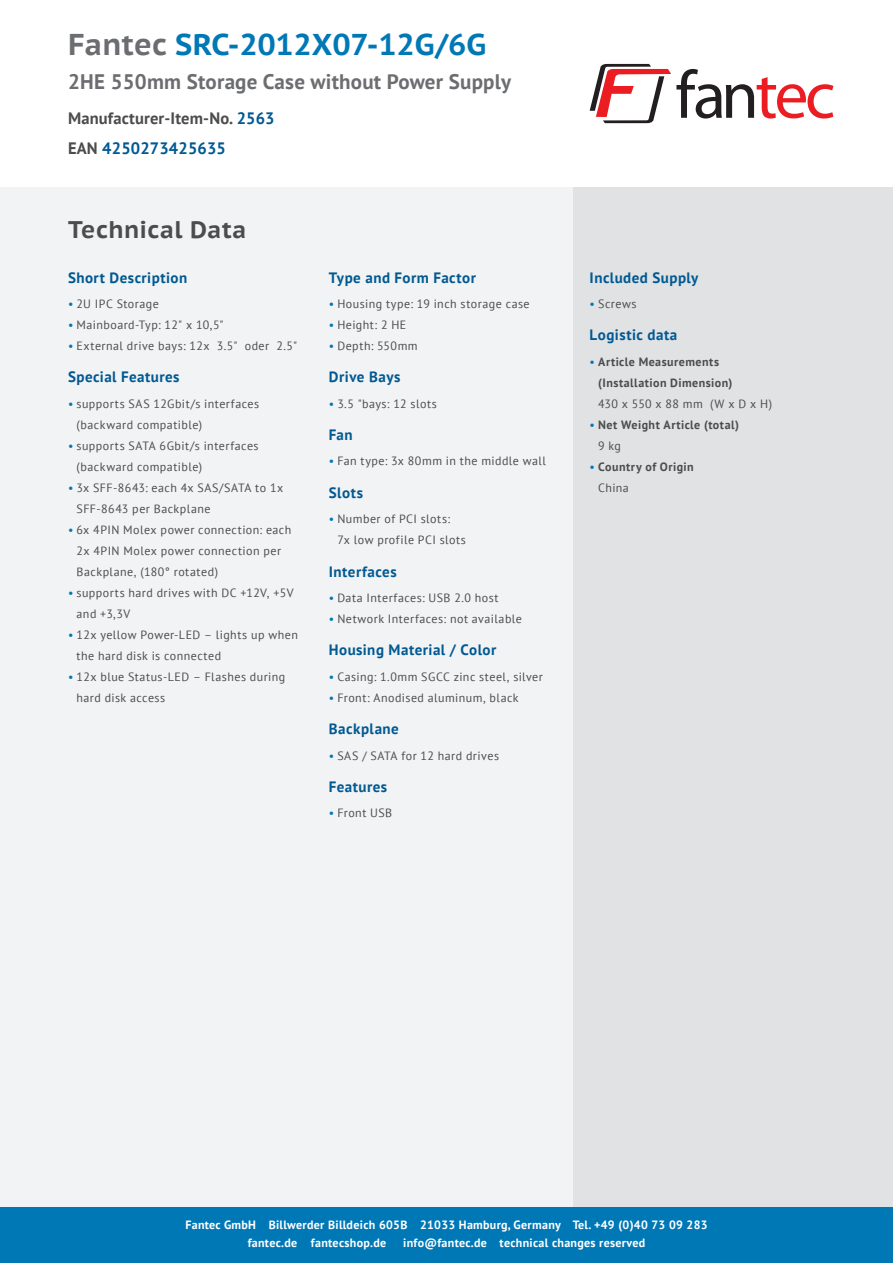
<style>
.page{position:relative;width:893px;height:1263px;background:#fff}
.page>*{position:absolute;margin:0;border:0;box-sizing:border-box;transform-origin:0 0}
.t1{font:700 30px "PT Sans Caption";letter-spacing:.01em;color:#0078b6}
.t2{font:700 24px "PT Sans Caption";letter-spacing:.02em;color:#4b4c4d}
.t3{font:700 21px "PT Sans";letter-spacing:.01em;color:#6c6d70}
.t4{font:700 16.5px/30px "PT Sans";letter-spacing:.01em;color:#4b4c4d}
.Kurzbeschreibung___D{font:700 15px "PT Sans";letter-spacing:.03em;color:#005992}
.t5{font:12px/21px "PT Sans";letter-spacing:.04em;color:#4b4c4d}
.t6{font:700 12px/18px "PT Sans";letter-spacing:.025em;color:#fff}
.t7{font:700 12px/21px "PT Sans";letter-spacing:.04em;color:#4b4c4d}
.s1{color:#6c6d70}
.s2{color:#005992}
.s3{color:#0078b6}
.s4{font-weight:400;color:#0078b6}
.s5{font-weight:400}
</style>
<div class="page">
<div style="left:573px;top:187px;width:320px;height:1076px;background:#e1e2e4"></div>
<div style="left:0;top:187px;width:573px;height:1076px;background:#f2f3f4"></div>
<div style="left:0;top:1208px;width:893px;height:55px;background:#0078b6"></div>
<svg style="left:590px;top:64px;width:243px;height:59px"></svg>
<h1 class="t1" style="left:68px;top:25px;width:420px"><span class="s1">Fantec</span> SRC-2012X07-12G/6G</h1>
<h3 class="t3" style="left:68px;top:68px;width:445px">2HE 550mm Storage Case without Power Supply</h3>
<h3 class="t4" style="left:68px;top:102px;width:208px">Manufacturer-Item-No. <span class="s2">2563<br></span>EAN <span class="s2">4250273425635</span></h3>
<h2 class="t2" style="left:68px;top:214px;width:180px">Technical Data</h2>
<p class="Kurzbeschreibung___D" style="left:68px;top:267px;width:121px">Short Description</p>
<p class="t5" style="left:68px;top:293px;width:92px"><span class="s3">•</span> 2U IPC Storage</p>
<p class="t5" style="left:68px;top:314px;width:157px"><span class="s3">•</span> Mainboard-Typ: 12" x 10,5"</p>
<p class="t5" style="left:68px;top:335px;width:231px"><span class="s3">•</span> External drive bays: 12x 3.5" oder 2.5"</p>
<p class="Kurzbeschreibung___D" style="left:68px;top:367px;width:113px">Special Features</p>
<p class="t5" style="left:77px;top:393px;width:184px;text-indent:-9px"><span class="s3">•</span> supports SAS 12Gbit/s interfaces (backward compatible)</p>
<p class="t5" style="left:77px;top:435px;width:184px;text-indent:-9px"><span class="s3">•</span> supports SATA 6Gbit/s interfaces (backward compatible)</p>
<p class="t5" style="left:77px;top:477px;width:208px;text-indent:-9px"><span class="s3">•</span> 3x SFF-8643: each 4x SAS/SATA to 1x<br>SFF-8643 per Backplane</p>
<p class="t5" style="left:77px;top:519px;width:216px;text-indent:-9px"><span class="s3">•</span> 6x 4PIN Molex power connection: each<br>2x 4PIN Molex power connection per<br>Backplane, (180° rotated)</p>
<p class="t5" style="left:77px;top:582px;width:219px;text-indent:-9px"><span class="s3">•</span> supports hard drives with DC +12V, +5V and +3,3V</p>
<p class="t5" style="left:77px;top:624px;width:223px;text-indent:-9px"><span class="s3">•</span> 12x yellow Power-LED – lights up when the hard disk is connected</p>
<p class="t5" style="left:77px;top:666px;width:210px;text-indent:-9px"><span class="s3">•</span> 12x blue Status-LED – Flashes during hard disk access</p>
<p class="Kurzbeschreibung___D" style="left:329px;top:267px;width:149px">Type and Form Factor</p>
<p class="t5" style="left:329px;top:293px;width:202px"><span class="s3">•</span> Housing type: 19 inch storage case</p>
<p class="t5" style="left:329px;top:314px;width:79px"><span class="s3">•</span> Height: 2 HE</p>
<p class="t5" style="left:329px;top:335px;width:90px"><span class="s3">•</span> Depth: 550mm</p>
<p class="Kurzbeschreibung___D" style="left:329px;top:367px;width:73px">Drive Bays</p>
<p class="t5" style="left:329px;top:393px;width:110px"><span class="s3">•</span> 3.5 "bays: 12 slots</p>
<p class="Kurzbeschreibung___D" style="left:329px;top:425px;width:25px">Fan</p>
<p class="t5" style="left:329px;top:450px;width:219px"><span class="s3">•</span> Fan type: 3x 80mm in the middle wall</p>
<p class="Kurzbeschreibung___D" style="left:329px;top:483px;width:36px">Slots</p>
<p class="t5" style="left:337px;top:508px;width:130px;text-indent:-9px"><span class="s3">•</span> Number of PCI slots:<br>7x low profile PCI slots</p>
<p class="Kurzbeschreibung___D" style="left:329px;top:561px;width:69px">Interfaces</p>
<p class="t5" style="left:329px;top:587px;width:171px"><span class="s3">•</span> Data Interfaces: USB 2.0 host</p>
<p class="t5" style="left:329px;top:608px;width:195px"><span class="s3">•</span> Network Interfaces: not available</p>
<p class="Kurzbeschreibung___D" style="left:329px;top:640px;width:169px">Housing Material / Color</p>
<p class="t5" style="left:329px;top:666px;width:216px"><span class="s3">•</span> Casing: 1.0mm SGCC zinc steel, silver</p>
<p class="t5" style="left:329px;top:687px;width:191px"><span class="s3">•</span> Front: Anodised aluminum, black</p>
<p class="Kurzbeschreibung___D" style="left:329px;top:719px;width:72px">Backplane</p>
<p class="t5" style="left:329px;top:744px;width:172px"><span class="s3">•</span> SAS / SATA for 12 hard drives</p>
<p class="Kurzbeschreibung___D" style="left:329px;top:777px;width:60px">Features</p>
<p class="t5" style="left:329px;top:802px;width:65px"><span class="s3">•</span> Front USB</p>
<p class="Kurzbeschreibung___D" style="left:590px;top:267px;width:110px">Included Supply</p>
<p class="t5" style="left:590px;top:293px;width:48px"><span class="s3">•</span> Screws</p>
<p class="Kurzbeschreibung___D" style="left:590px;top:325px;width:89px">Logistic data</p>
<p class="t7" style="left:598px;top:351px;width:175px;text-indent:-9px"><span class="s4">•</span> Article Measurements (Installation Dimension)<br><span class="s5">430 x 550 x 88 mm (W x D x H)</span></p>
<p class="t7" style="left:598px;top:414px;width:142px;text-indent:-9px"><span class="s4">•</span> Net Weight Article (total)<br><span class="s5">9 kg</span></p>
<p class="t7" style="left:598px;top:456px;width:97px;text-indent:-9px"><span class="s4">•</span> Country of Origin<br><span class="s5">China</span></p>
<p class="t6" style="left:248px;top:1216px;width:461px;text-indent:-62px">Fantec GmbH Billwerder Billdeich 605B 21033 Hamburg, Germany Tel. +49 (0)40 73 09 283 fantec.de fantecshop.de</p>
<p class="t6" style="left:403px;top:1234px;width:244px">info@fantec.de technical changes reserved</p>
</div>
